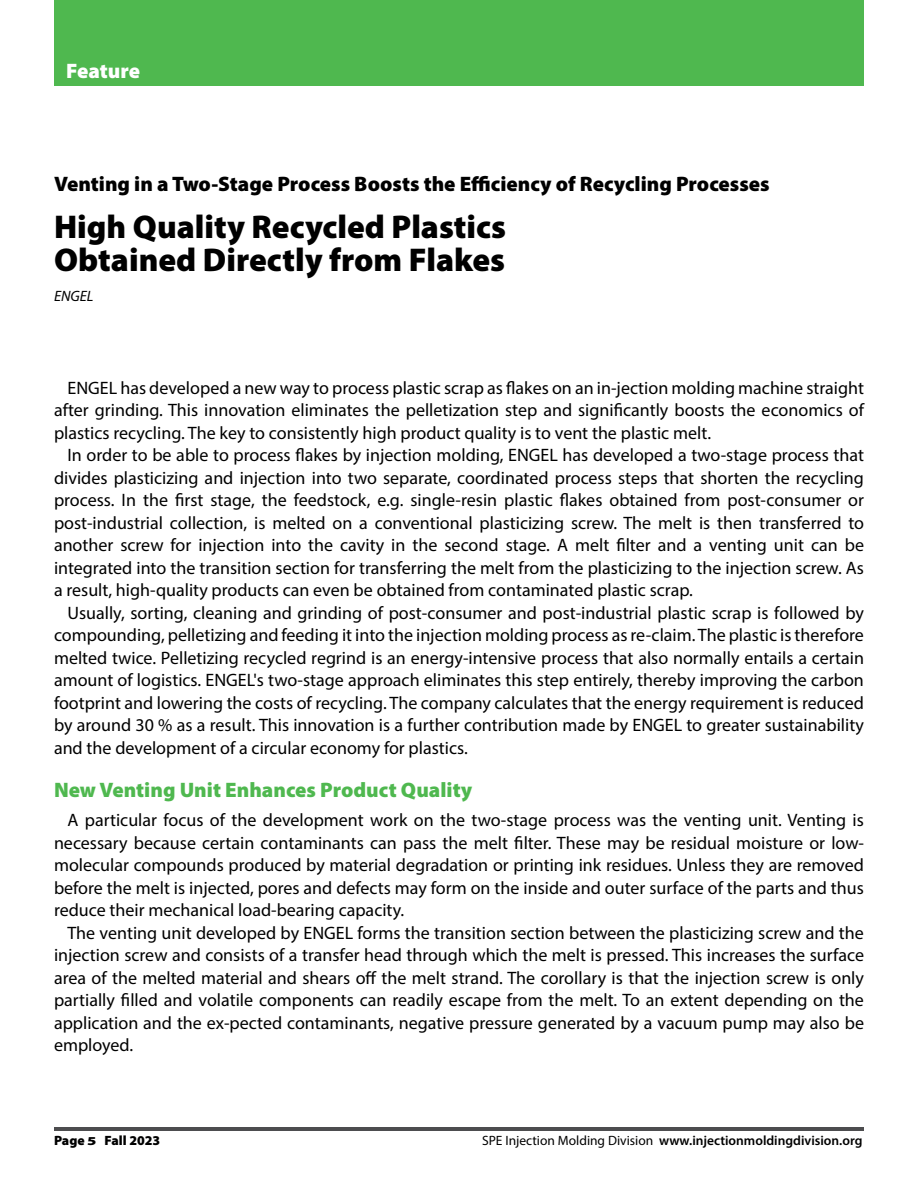
<style>
.page{position:relative;width:918px;height:1188px;background:#fff}
.page>*{position:absolute;margin:0;border:0;box-sizing:border-box;transform-origin:0 0}
.t1{font:900 33px/33px "Myriad Pro";color:#000}
.t2{font:900 21px "Myriad Pro";color:#000}
.t3{font:900 21px "Myriad Pro";color:#4fb84f}
.t4{font:900 21px "Myriad Pro";letter-spacing:-.005em;color:#fff}
.t5{font:18px/22.5px "Myriad Pro";color:#000;text-align:justify}
.t6{font:italic 15px "Myriad Pro";color:#000}
.t7{font:600 13.5px "Myriad Pro";color:#000}
.t8{font:900 13.5px "Myriad Pro";color:#000}
.s1{font-size:12.15px}
.s2{font-weight:400}
</style>
<div class="page">
<div style="left:54px;top:0;width:810px;height:85px;background:#4fb84f"></div>
<hr style="left:54px;top:1128px;width:810px;height:3px;background:#4d4d4f">
<p class="t4" style="left:66px;top:57px;width:75px">Feature</p>
<p class="t2" style="left:54px;top:170px;width:717px">Venting in a Two-Stage Process Boosts the Efficiency of Recycling Processes</p>
<h1 class="t1" style="left:54px;top:209px;width:454px">High Quality Recycled Plastics<br>Obtained Directly from Flakes</h1>
<p class="t6" style="left:54px;top:286px;width:41px">ENGEL</p>
<p class="t5" style="left:54px;top:376px;width:812px;text-indent:14px">ENGEL has developed a new way to process plastic scrap as flakes on an in-jection molding machine straight after grinding. This innovation eliminates the pelletization step and significantly boosts the economics of plastics recycling. The key to consistently high product quality is to vent the plastic melt.</p>
<p class="t5" style="left:54px;top:444px;width:812px;text-indent:14px">In order to be able to process flakes by injection molding, ENGEL has developed a two-stage process that divides plasticizing and injection into two separate, coordinated process steps that shorten the recycling process. In the first stage, the feedstock, e.g. single-resin plastic flakes obtained from post-consumer or post-industrial collection, is melted on a conventional plasticizing screw. The melt is then transferred to another screw for injection into the cavity in the second stage. A melt filter and a venting unit can be integrated into the transition section for transferring the melt from the plasticizing to the injection screw. As a result, high-quality products can even be obtained from contaminated plastic scrap.</p>
<p class="t5" style="left:54px;top:601px;width:812px;text-indent:14px">Usually, sorting, cleaning and grinding of post-consumer and post-industrial plastic scrap is followed by compounding, pelletizing and feeding it into the injection molding process as re-claim. The plastic is therefore melted twice. Pelletizing recycled regrind is an energy-intensive process that also normally entails a certain amount of logistics. ENGEL's two-stage approach eliminates this step entirely, thereby improving the carbon footprint and lowering the costs of recycling. The company calculates that the energy requirement is reduced by around 30 % as a result. This innovation is a further contribution made by ENGEL to greater sustainability and the development of a circular economy for plastics.</p>
<p class="t3" style="left:54px;top:776px;width:420px">New Venting Unit Enhances Product Quality</p>
<p class="t5" style="left:54px;top:809px;width:812px;text-indent:14px">A particular focus of the development work on the two-stage process was the venting unit. Venting is necessary because certain contaminants can pass the melt filter. These may be residual moisture or low&shy;molecular compounds produced by material degradation or printing ink residues. Unless they are removed before the melt is injected, pores and defects may form on the inside and outer surface of the parts and thus reduce their mechanical load-bearing capacity.</p>
<p class="t5" style="left:54px;top:921px;width:812px;text-indent:14px">The venting unit developed by ENGEL forms the transition section between the plasticizing screw and the injection screw and consists of a transfer head through which the melt is pressed. This increases the surface area of the melted material and shears off the melt strand. The corollary is that the injection screw is only partially filled and volatile components can readily escape from the melt. To an extent depending on the application and the ex-pected contaminants, negative pressure generated by a vacuum pump may also be employed.</p>
<p class="t8" style="left:54px;top:1132px;width:108px">Page <span class="s1">5</span> Fall 2023</p>
<p class="t7" style="left:482px;top:1132px;width:382px"><span class="s2">SPE Injection Molding Division</span> www.injectionmoldingdivision.org</p>
</div>
